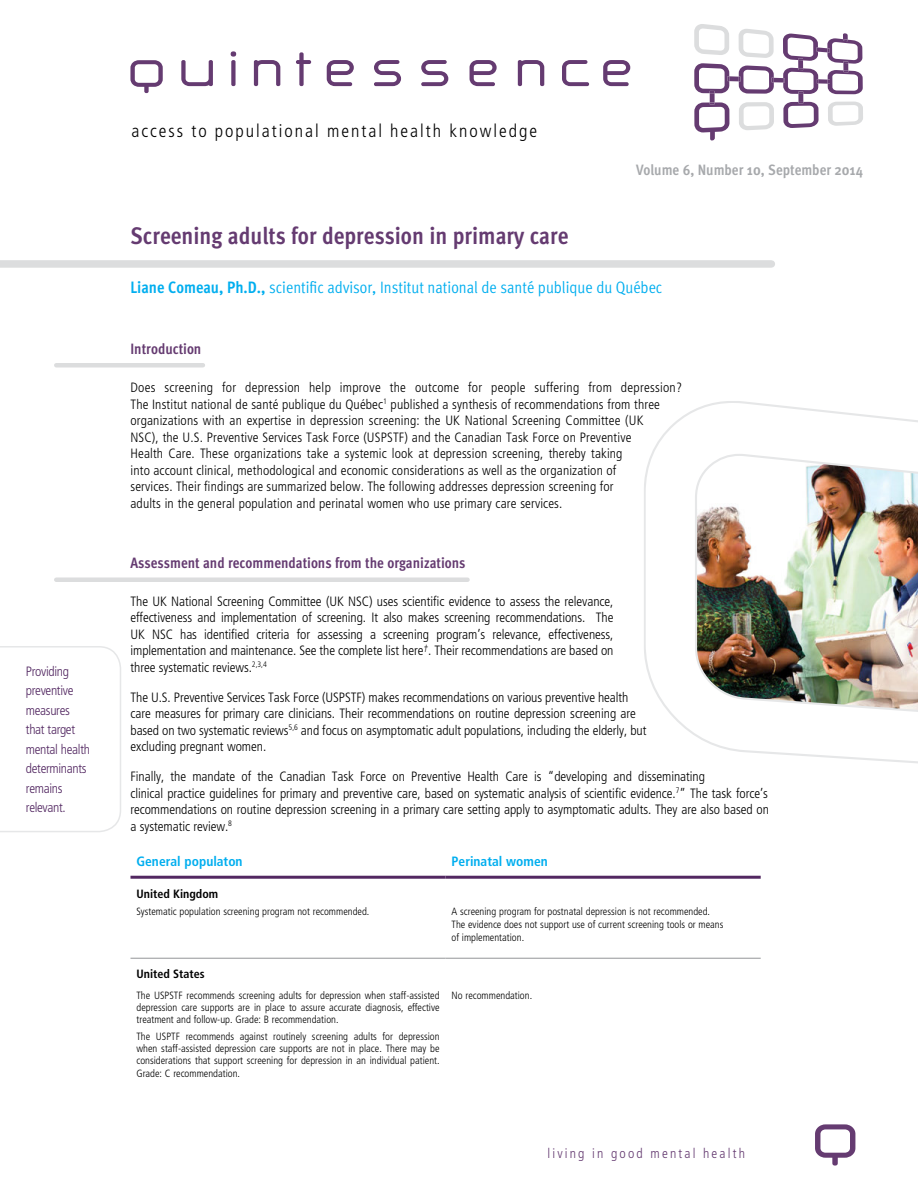
<style>
.page{position:relative;width:918px;height:1188px;background:#fff}
.page>*{position:absolute;margin:0;border:0;box-sizing:border-box;transform-origin:0 0}
.t1{font:700 24px "Meta Cond";color:#653b71}
.t2{font:300 condensed 18px "Frutiger";letter-spacing:.11em;color:#000}
.t3{font:16.5px "Meta Cond Normal";color:#00aeef}
.t4{font:700 15px "Meta Cond";color:#653b71}
.t5{font:700 15px "Meta Cond";color:#a7a9ac}
.t6{font:300 condensed 13.65px "Frutiger";letter-spacing:.16em;color:#653b71}
.t7{font:300 condensed 13.5px/16.5px "Frutiger";letter-spacing:-.005em;color:#000}
.t8{font:300 condensed 13.5px/19.5px "Frutiger";letter-spacing:-.025em;color:#522761}
.t9{font:700 condensed 13.5px "Frutiger";color:#00aeef}
.t10{font:700 condensed 12px "Frutiger";color:#000}
.t11{font:300 condensed 10.5px/12px "Frutiger";color:#000;text-align:justify}
.s1{font-family:"Meta Cond";font-weight:700}
</style>
<div class="page">
<svg style="left:694px;top:24px;width:35px;height:31px"></svg>
<svg style="left:739px;top:29px;width:35px;height:29px"></svg>
<svg style="left:739px;top:102px;width:35px;height:28px"></svg>
<svg style="left:828px;top:102px;width:35px;height:24px"></svg>
<div style="left:798px;top:94px;width:5px;height:8px;background:#653b71"></div>
<svg style="left:783px;top:102px;width:36px;height:26px"></svg>
<div style="left:710px;top:93px;width:5px;height:10px;background:#653b71"></div>
<div style="left:729px;top:76px;width:10px;height:5px;background:#653b71"></div>
<svg style="left:694px;top:63px;width:35px;height:30px"></svg>
<div style="left:774px;top:78px;width:9px;height:5px;background:#653b71"></div>
<svg style="left:739px;top:66px;width:35px;height:28px"></svg>
<svg style="left:694px;top:102px;width:35px;height:39px"></svg>
<svg style="left:783px;top:33px;width:80px;height:61px"></svg>
<svg style="left:181px;top:60px;width:32px;height:26px"></svg>
<svg style="left:231px;top:51px;width:5px;height:35px"></svg>
<svg style="left:254px;top:60px;width:26px;height:26px"></svg>
<svg style="left:296px;top:52px;width:15px;height:34px"></svg>
<svg style="left:327px;top:60px;width:27px;height:26px"></svg>
<svg style="left:374px;top:60px;width:27px;height:26px"></svg>
<svg style="left:421px;top:60px;width:27px;height:26px"></svg>
<svg style="left:470px;top:60px;width:27px;height:26px"></svg>
<svg style="left:518px;top:60px;width:26px;height:26px"></svg>
<svg style="left:562px;top:60px;width:27px;height:26px"></svg>
<svg style="left:603px;top:60px;width:27px;height:26px"></svg>
<svg style="left:130px;top:60px;width:33px;height:33px"></svg>
<svg style="left:815px;top:1124px;width:40px;height:42px"></svg>
<div style="left:0;top:260px;width:771px;height:8px;background:#dcddde"></div>
<hr style="left:130px;top:876px;width:316px;height:3px;background:#522761">
<hr style="left:446px;top:876px;width:315px;height:3px;background:#522761">
<hr style="left:130px;top:958px;width:316px;height:1px;background:#939598">
<hr style="left:446px;top:958px;width:315px;height:1px;background:#939598">
<div style="left:56px;top:363px;width:147px;height:5px;background:#dcddde"></div>
<hr style="left:56px;top:578px;width:412px;height:4px;background:#dcddde">
<img style="left:644px;top:401px;width:274px;height:362px">
<svg style="left:0;top:646px;width:121px;height:186px"></svg>
<p class="t8" style="left:26px;top:661px;width:66px">Providing preventive measures that target mental health determinants remains relevant.</p>
<h2 class="t2" style="left:132px;top:121px;width:407px">access to populational mental health knowledge</h2>
<p class="t5" style="left:636px;top:161px;width:229px">Volume 6, Number 10, September 2014</p>
<h1 class="t1" style="left:130px;top:222px;width:439px">Screening adults for depression in primary care</h1>
<p class="t3" style="left:130px;top:278px;width:533px"><span class="s1">Liane Comeau, Ph.D.,</span> scientific advisor, Institut national de santé publique du Québec</p>
<p class="t4" style="left:130px;top:340px;width:72px">Introduction</p>
<p class="t7" style="left:130px;top:380px;width:553px">Does screening for depression help improve the outcome for people suffering from depression?<br>The Institut national de santé publique du Québec<sup>1</sup> published a synthesis of recommendations from three organizations with an expertise in depression screening: the UK National Screening Committee (UK<br>NSC), the U.S. Preventive Services Task Force (USPSTF) and the Canadian Task Force on Preventive<br>Health Care. These organizations take a systemic look at depression screening, thereby taking<br>into account clinical, methodological and economic considerations as well as the organization of<br>services. Their findings are summarized below. The following addresses depression screening for<br>adults in the general population and perinatal women who use primary care services.</p>
<p class="t4" style="left:130px;top:554px;width:337px">Assessment and recommendations from the organizations</p>
<p class="t7" style="left:130px;top:593px;width:484px;text-align:justify">The UK National Screening Committee (UK NSC) uses scientific evidence to assess the relevance, effectiveness and implementation of screening. It also makes screening recommendations. The UK NSC has identified criteria for assessing a screening program’s relevance, effectiveness, implementation and maintenance. See the complete list here<sup>†</sup>. Their recommendations are based on three systematic reviews.<sup>2,3,4</sup></p>
<p class="t7" style="left:130px;top:689px;width:518px">The U.S. Preventive Services Task Force (USPSTF) makes recommendations on various preventive health care measures for primary care clinicians. Their recommendations on routine depression screening are based on two systematic reviews<sup>5,6</sup> and focus on asymptomatic adult populations, including the elderly, but excluding pregnant women.</p>
<p class="t7" style="left:130px;top:768px;width:640px">Finally, the mandate of the Canadian Task Force on Preventive Health Care is “developing and disseminating<br>clinical practice guidelines for primary and preventive care, based on systematic analysis of scientific evidence.<sup>7</sup>” The task force’s recommendations on routine depression screening in a primary care setting apply to asymptomatic adults. They are also based on a systematic review.<sup>8</sup></p>
<p class="t9" style="left:136px;top:854px;width:108px">General populaton</p>
<p class="t9" style="left:452px;top:854px;width:98px">Perinatal women</p>
<p class="t10" style="left:136px;top:887px;width:83px">United Kingdom</p>
<p class="t11" style="left:136px;top:906px;width:234px">Systematic population screening program not recommended.</p>
<p class="t11" style="left:452px;top:906px;width:273px;line-height:12.6px;text-align:left">A screening program for postnatal depression is not recommended.<br>The evidence does not support use of current screening tools or means of implementation.</p>
<p class="t10" style="left:136px;top:967px;width:70px">United States</p>
<p class="t11" style="left:136px;top:990px;width:305px">The USPSTF recommends screening adults for depression when staff-assisted depression care supports are in place to assure accurate diagnosis, effective treatment and follow-up. Grade: B recommendation.</p>
<p class="t11" style="left:136px;top:1031px;width:305px">The USPTF recommends against routinely screening adults for depression when staff-assisted depression care supports are not in place. There may be considerations that support screening for depression in an individual patient.<br>Grade: C recommendation.</p>
<p class="t11" style="left:452px;top:990px;width:82px">No recommendation.</p>
<p class="t6" style="left:547px;top:1145px;width:199px">living in good mental health</p>
</div>
